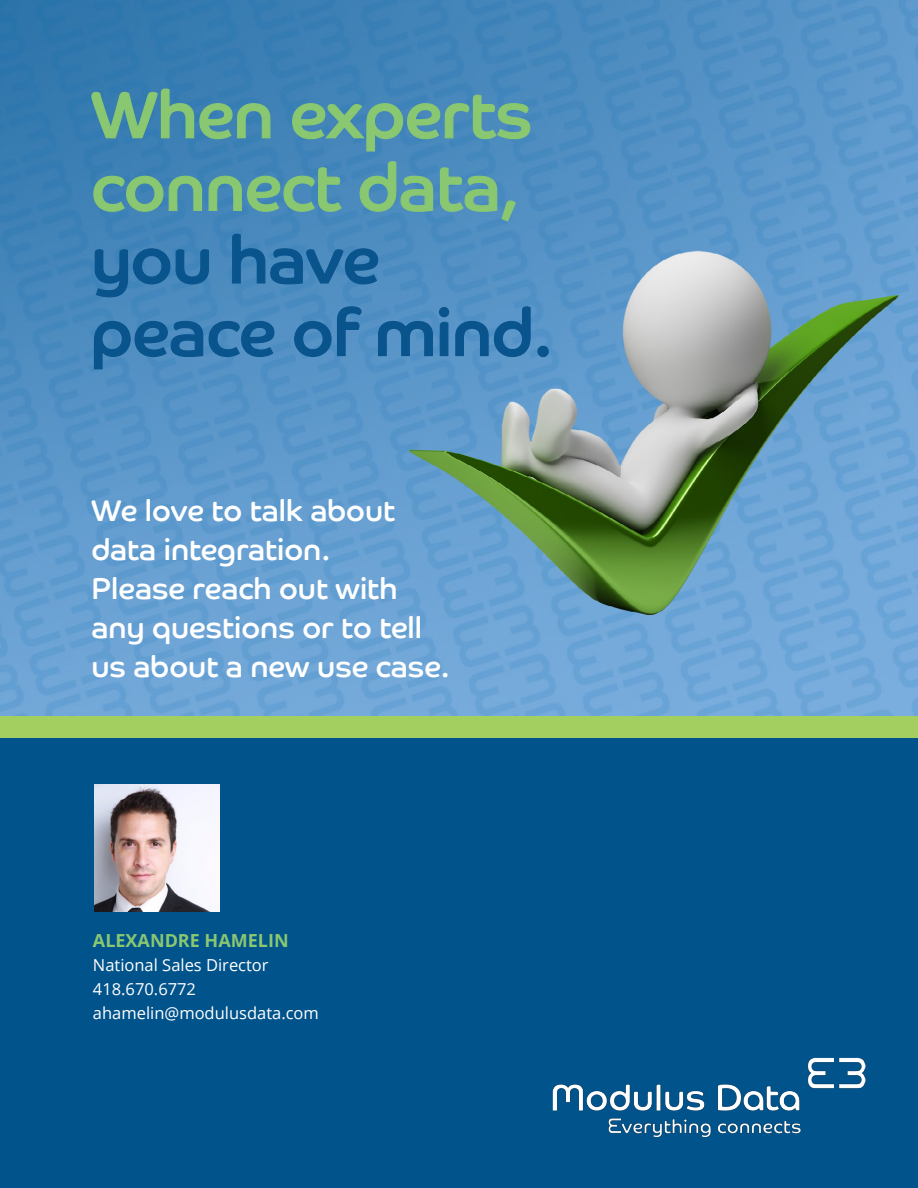
<style>
.page{position:relative;width:918px;height:1188px;background:#fff}
.page>*{position:absolute;margin:0;border:0;box-sizing:border-box;transform-origin:0 0}
.t1{font:66px "Co Headline";color:#89c771}
.t2{font:66px "Co Headline";color:#09548d}
.t3{font:30px/39px "Co Headline";color:#fff}
.body{font:700 18px "Open Sans";color:#89c771}
.body-2{font:16.5px "Open Sans";color:#fff}
</style>
<div class="page">
<img style="left:1px;top:0;width:916px;height:717px">
<div style="left:0;top:738px;width:918px;height:450px;background:#01538c"></div>
<img style="left:553px;top:1058px;width:312px;height:79px">
<svg style="left:91px;top:88px;width:180px;height:52px;background:#4386ab"></svg>
<svg style="left:291px;top:94px;width:240px;height:58px;background:#4b8cb3"></svg>
<svg style="left:93px;top:166px;width:250px;height:46px;background:#498baf"></svg>
<svg style="left:359px;top:160px;width:158px;height:62px;background:#5090b7"></svg>
<svg style="left:94px;top:248px;width:116px;height:50px;background:#3e81b6"></svg>
<svg style="left:231px;top:233px;width:148px;height:52px;background:#4284b8"></svg>
<svg style="left:93px;top:320px;width:182px;height:50px;background:#4686bb"></svg>
<svg style="left:294px;top:306px;width:68px;height:52px;background:#4989bd"></svg>
<svg style="left:377px;top:306px;width:30px;height:52px;background:#4c8bbf"></svg>
<img style="left:407px;top:248px;width:494px;height:369px">
<div style="left:1px;top:717px;width:917px;height:21px;background:#a2cf60"></div>
<img style="left:94px;top:785px;width:125px;height:126px">
<p class="t1" style="left:91px;top:76px;width:442px">When experts</p>
<p class="t1" style="left:91px;top:149px;width:430px">connect data,</p>
<p class="t2" style="left:91px;top:222px;width:289px">you have</p>
<p class="t2" style="left:91px;top:294px;width:463px">peace of mind.</p>
<p class="t3" style="left:91px;top:492px;width:360px">We love to talk about data integration.<br>Please reach out with any questions or to tell us about a new use case.</p>
<p class="body" style="left:93px;top:928px;width:197px">ALEXANDRE HAMELIN</p>
<p class="body-2" style="left:93px;top:954px;width:177px">National Sales Director</p>
<p class="body-2" style="left:93px;top:978px;width:105px">418.670.6772</p>
<p class="body-2" style="left:93px;top:1002px;width:227px">ahamelin@modulusdata.com</p>
</div>
